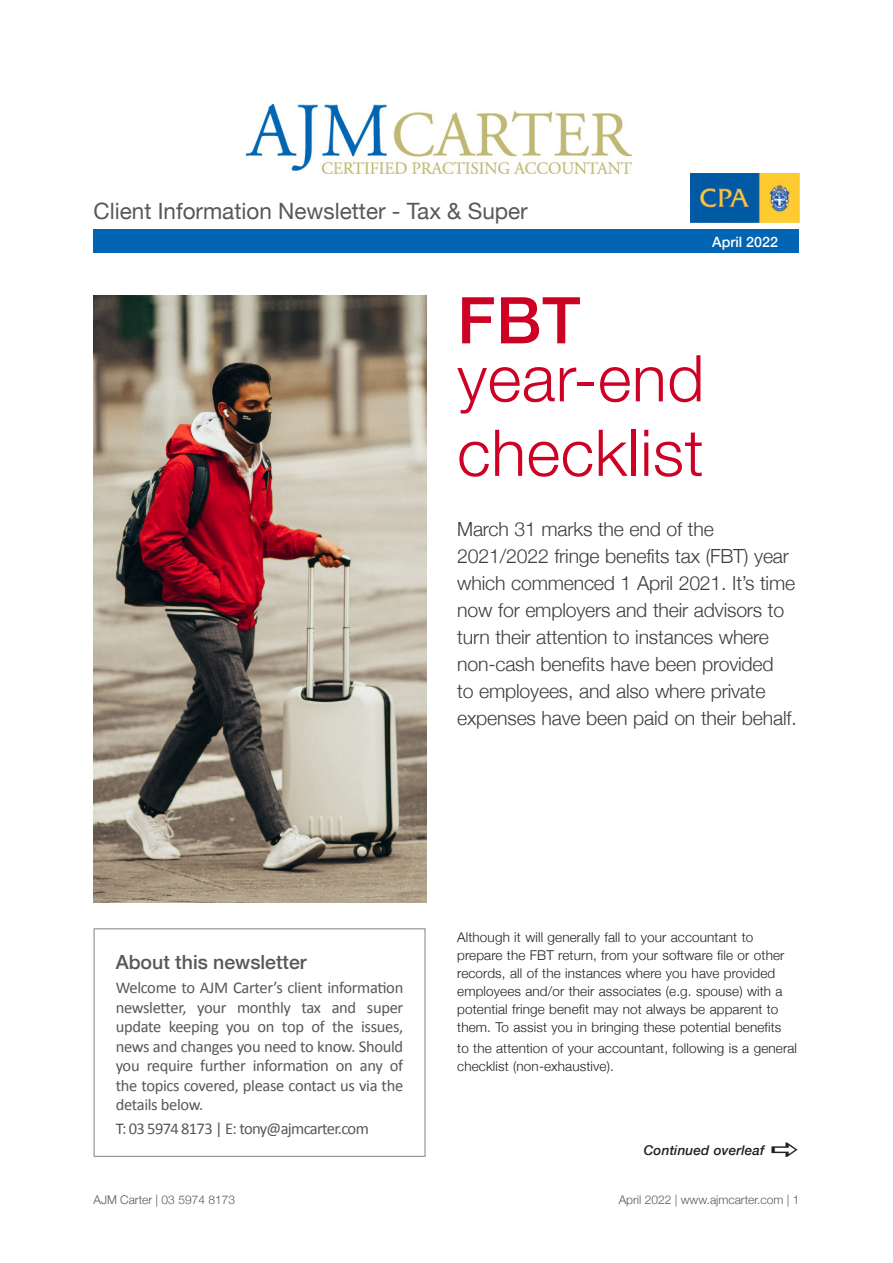
<style>
.page{position:relative;width:893px;height:1263px;background:#fff}
.page>*{position:absolute;margin:0;border:0;box-sizing:border-box;transform-origin:0 0}
.t1{font:300 64.5px/74.6px "Helvetica Neue";letter-spacing:.01em;color:#cd0124}
.t2{font:500 64.5px "Helvetica Neue";color:#cd0124}
.t3{font:22.5px "Helvetica Neue";color:#57585a}
.t4{font:300 19.5px/27px "Helvetica Neue";letter-spacing:-.01em;color:#3e3e3f}
.t5{font:500 19.5px "Helvetica Neue";color:#57585a}
.t6{font:16.5px/19.5px "Calibri";letter-spacing:-.025em;color:#57585a;text-align:justify}
.t7{font:500 14.25px "Helvetica Neue";color:#fff}
.t8{font:300 13.5px/18px "Helvetica Neue";letter-spacing:.01em;color:#231f20}
.t9{font:italic 500 13.5px "Helvetica Neue";letter-spacing:.01em;color:#231f20}
.t10{font:300 12px "Helvetica Neue";color:#57585a}
</style>
<div class="page">
<img style="left:93px;top:295px;width:334px;height:608px">
<div style="left:94px;top:928px;width:331px;height:229px;border:1px solid #808285"></div>
<div style="left:94px;top:229px;width:705px;height:23px;background:#0165b3"></div>
<img style="left:247px;top:105px;width:384px;height:69px">
<img style="left:690px;top:174px;width:110px;height:48px">
<h2 class="t3" style="left:94px;top:195px;width:436px">Client Information Newsletter - Tax &amp; Super</h2>
<p class="t7" style="left:712px;top:230px;width:67px">April 2022</p>
<h1 class="t2" style="left:457px;top:268px;width:125px">FBT</h1>
<h1 class="t1" style="left:457px;top:336px;width:249px">year-end checklist</h1>
<p class="t4" style="left:457px;top:514px;width:341px">March 31 marks the end of the 2021/2022 fringe benefits tax (FBT) year which commenced 1 April 2021. It’s time now for employers and their advisors to turn their attention to instances where non-cash benefits have been provided<br>to employees, and also where private expenses have been paid on their behalf.</p>
<h3 class="t5" style="left:116px;top:947px;width:193px">About this newsletter</h3>
<p class="t6" style="left:116px;top:977px;width:289px">Welcome to AJM Carter’s client information newsletter, your monthly tax and super update keeping you on top of the issues, news and changes you need to know. Should you require further information on any of the topics covered, please contact us via the details below.</p>
<p class="t6" style="left:116px;top:1118px;width:255px">T: 03 5974 8173 | E: tony@ajmcarter.com</p>
<p class="t8" style="left:457px;top:927px;width:329px">Although it will generally fall to your accountant to prepare the FBT return, from your software file or other records, all of the instances where you have provided employees and/or their associates (e.g. spouse) with a potential fringe benefit may not always be apparent to them. To assist you in bringing these potential benefits</p>
<p class="t8" style="left:457px;top:1038px;width:341px">to the attention of your accountant, following is a general checklist (non-exhaustive).</p>
<p class="t9" style="left:644px;top:1139px;width:122px">Continued overleaf</p>
<p class="t10" style="left:94px;top:1190px;width:143px">AJM Carter | 03 5974 8173</p>
<p class="t10" style="left:619px;top:1190px;width:182px">April 2022 | www.ajmcarter.com | 1</p>
</div>
